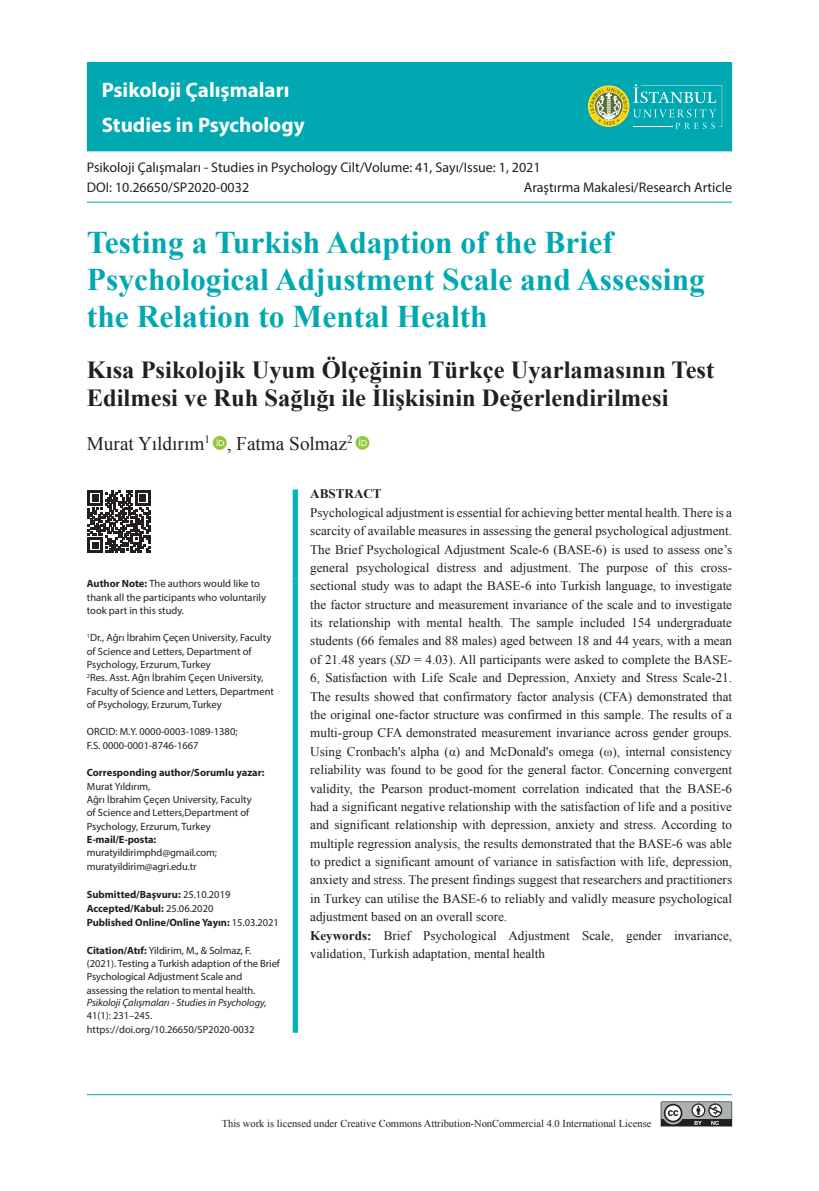
<style>
.page{position:relative;width:819px;height:1191px;background:#fff}
.page>*{position:absolute;margin:0;border:0;box-sizing:border-box;transform-origin:0 0}
.t1{font:700 31.5px/36.8px "Times New Roman";color:#00a9b1}
.t2{font:700 24.5px/28px "Times New Roman";color:#231f20}
.t3{font:700 21px/35px "Myriad Pro";color:#fff}
.t4{font:19.25px "Times New Roman";color:#231f20}
.t5{font:14px/20.5px "Myriad Pro";color:#231f20}
.t6{font:13.12px/18.4px "Times New Roman";color:#231f20}
.t7{font:700 13.12px "Times New Roman";color:#231f20}
.t8{font:10.5px/13.3px "Myriad Pro";color:#231f20}
.t9{font:700 10.5px/14px "Myriad Pro";color:#231f20}
.t10{font:10.5px "Times New Roman";color:#231f20}
.t11{font:italic 10.5px "Myriad Pro";letter-spacing:-.005em;color:#231f20}
.s1{font-style:italic}
.s2{font-weight:700}
.s3{font-weight:400}
</style>
<div class="page">
<div style="left:87px;top:62px;width:645px;height:89px;background:#00a9b1"></div>
<hr style="left:87px;top:202px;width:208px;height:1px;background:#00a9b1">
<hr style="left:295px;top:202px;width:218px;height:1px;background:#00a9b1">
<hr style="left:513px;top:202px;width:219px;height:1px;background:#00a9b1">
<div style="left:293px;top:489px;width:5px;height:90px;background:#00b6bc"></div>
<div style="left:293px;top:579px;width:5px;height:453px;background:#00b6bc"></div>
<svg style="left:588px;top:84px;width:134px;height:45px;background:#42b4a1"></svg>
<div style="left:213px;top:436px;width:14px;height:14px;background:#93c83d;border-radius:50%"></div>
<svg style="left:216px;top:438px;width:8px;height:8px"></svg>
<div style="left:355px;top:436px;width:14px;height:14px;background:#93c83d;border-radius:50%"></div>
<svg style="left:359px;top:438px;width:8px;height:8px"></svg>
<svg style="left:88px;top:490px;width:62px;height:63px"></svg>
<hr style="left:87px;top:1094px;width:645px;height:1px;background:#00a9b1">
<svg style="left:660px;top:1101px;width:72px;height:25px;background:#848684"></svg>
<h3 class="t3" style="left:102px;top:72px;width:204px">Psikoloji Çalışmaları<br>Studies in Psychology</h3>
<p class="t5" style="left:87px;top:157px;width:455px">Psikoloji Çalışmaları - Studies in Psychology Cilt/Volume: 41, Sayı/Issue: 1, 2021<br>DOI: 10.26650/SP2020-0032</p>
<p class="t5" style="left:524px;top:177px;width:210px">Araştırma Makalesi/Research Article</p>
<h1 class="t1" style="left:87px;top:223px;width:619px">Testing a Turkish Adaption of the Brief<br>Psychological Adjustment Scale and Assessing the Relation to Mental Health</h1>
<h2 class="t2" style="left:87px;top:355px;width:629px">Kısa Psikolojik Uyum Ölçeğinin Türkçe Uyarlamasının Test<br>Edilmesi ve Ruh Sağlığı ile İlişkisinin Değerlendirilmesi</h2>
<h3 class="t4" style="left:87px;top:430px;width:267px">Murat Yıldırım<sup>1</sup> , Fatma Solmaz<sup>2</sup></h3>
<p class="t7" style="left:310px;top:485px;width:73px">ABSTRACT</p>
<p class="t6" style="left:310px;top:503px;width:423px">Psychological adjustment is essential for achieving better mental health. There is a scarcity of available measures in assessing the general psychological adjustment.<br>The Brief Psychological Adjustment Scale-6 (BASE-6) is used to assess one’s general psychological distress and adjustment. The purpose of this cross&shy;sectional study was to adapt the BASE-6 into Turkish language, to investigate the factor structure and measurement invariance of the scale and to investigate its relationship with mental health. The sample included 154 undergraduate students (66 females and 88 males) aged between 18 and 44 years, with a mean of 21.48 years (<span class="s1">SD</span> = 4.03). All participants were asked to complete the BASE-6, Satisfaction with Life Scale and Depression, Anxiety and Stress Scale-21.<br>The results showed that confirmatory factor analysis (CFA) demonstrated that the original one-factor structure was confirmed in this sample. The results of a multi-group CFA demonstrated measurement invariance across gender groups.<br>Using Cronbach's alpha (α) and McDonald's omega (ω), internal consistency reliability was found to be good for the general factor. Concerning convergent validity, the Pearson product-moment correlation indicated that the BASE-6 had a significant negative relationship with the satisfaction of life and a positive and significant relationship with depression, anxiety and stress. According to multiple regression analysis, the results demonstrated that the BASE-6 was able to predict a significant amount of variance in satisfaction with life, depression, anxiety and stress. The present findings suggest that researchers and practitioners in Turkey can utilise the BASE-6 to reliably and validly measure psychological adjustment based on an overall score.<br><span class="s2">Keywords:</span> Brief Psychological Adjustment Scale, gender invariance, validation, Turkish adaptation, mental health</p>
<p class="t8" style="left:87px;top:577px;width:181px"><span class="s2">Author Note:</span> The authors would like to thank all the participants who voluntarily took part in this study.</p>
<p class="t8" style="left:87px;top:631px;width:188px"><sup>1</sup>Dr., Ağrı İbrahim Çeçen University, Faculty of Science and Letters, Department of Psychology, Erzurum, Turkey<br><sup>2</sup>Res. Asst. Ağrı İbrahim Çeçen University, Faculty of Science and Letters, Department of Psychology, Erzurum, Turkey</p>
<p class="t8" style="left:87px;top:724px;width:152px;line-height:14px">ORCID: M.Y. 0000-0003-1089-1380;<br>F.S. 0000-0001-8746-1667</p>
<p class="t9" style="left:87px;top:765px;width:179px">Corresponding author/Sorumlu yazar:</p>
<p class="t8" style="left:87px;top:779px;width:166px">Murat Yıldırım,<br>Ağrı İbrahim Çeçen University, Faculty of Science and Letters,Department of<br>Psychology, Erzurum, Turkey</p>
<p class="t9" style="left:87px;top:832px;width:71px">E-mail/E-posta:</p>
<p class="t8" style="left:87px;top:845px;width:132px;line-height:14px">muratyildirimphd@gmail.com; muratyildirim@agri.edu.tr</p>
<p class="t9" style="left:87px;top:887px;width:193px">Submitted/Başvuru: <span class="s3">25.10.2019<br></span>Accepted/Kabul: <span class="s3">25.06.2020<br></span>Published Online/Online Yayın: <span class="s3">15.03.2021</span></p>
<p class="t8" style="left:87px;top:943px;width:195px"><span class="s2">Citation/Atıf:</span> Yildirim, M., &amp; Solmaz, F. (2021). Testing a Turkish adaption of the Brief Psychological Adjustment Scale and assessing the relation to mental health.</p>
<p class="t11" style="left:87px;top:996px;width:181px">Psikoloji Çalışmaları - Studies in Psychology,</p>
<p class="t8" style="left:87px;top:1009px;width:169px">41(1): 231–245. https://doi.org/10.26650/SP2020-0032</p>
<p class="t10" style="left:222px;top:1116px;width:431px">This work is licensed under Creative Commons Attribution-NonCommercial 4.0 International License</p>
</div>
